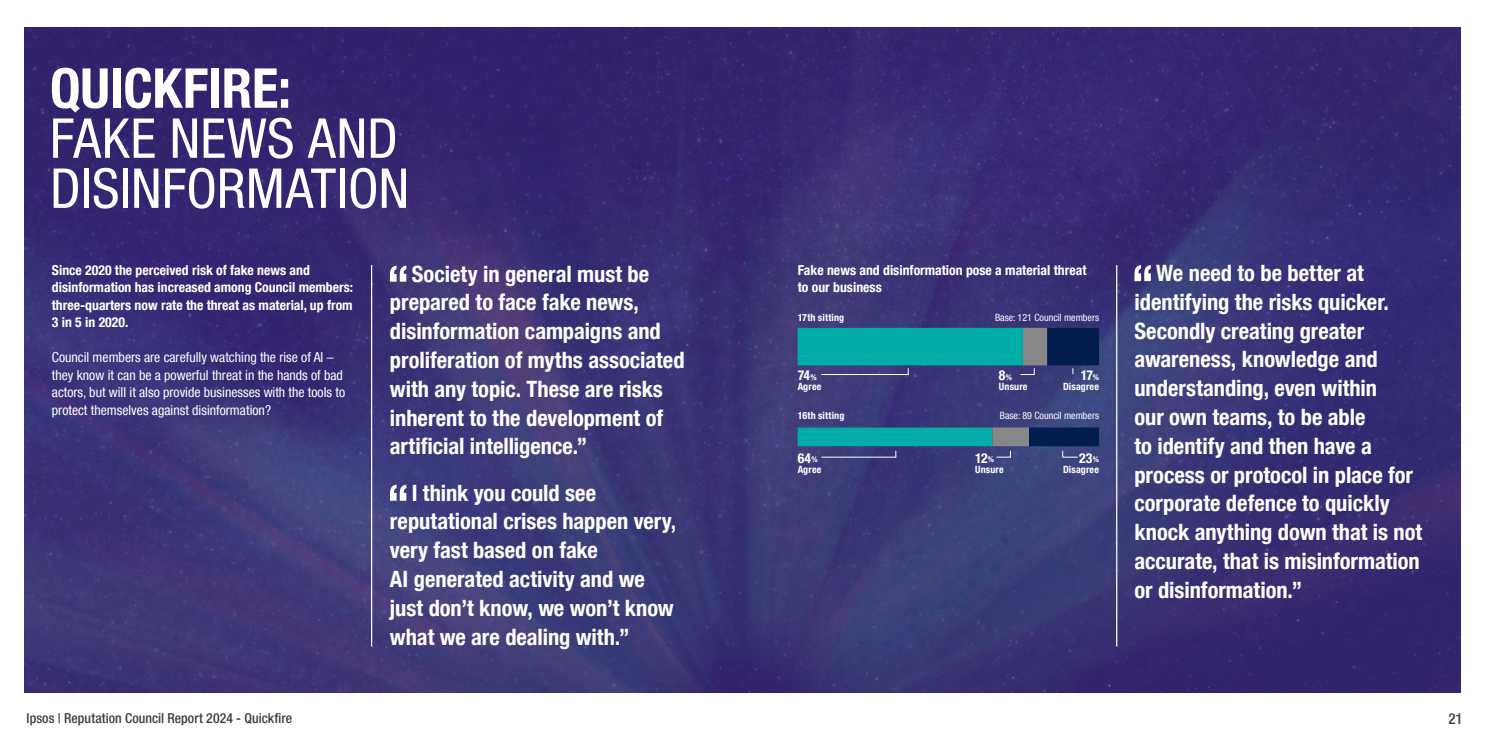
<style>
.page{position:relative;width:1489px;height:745px;background:#fff}
.page>*{position:absolute;margin:0;border:0;box-sizing:border-box;transform-origin:0 0}
.t1{font:condensed 55px/50px "Helvetica Neue LT Com";letter-spacing:.005em;color:#fff}
.t2{font:700 condensed 22.5px/28.8px "Helvetica Neue LT Com";color:#fff}
.t3{font:500 condensed 15px "Helvetica Neue LT Com";color:#3e3e3f}
.t4{font:700 condensed 13.75px/17.5px "Helvetica Neue LT Com";color:#fff}
.t5{font:condensed 13.75px/17.5px "Helvetica Neue LT Com";color:#fff}
.t6{font:500 condensed 13.75px "Helvetica Neue LT Com";color:#3e3e3f}
.t7{font:700 condensed 10px "Helvetica Neue LT Com";letter-spacing:.015em;color:#fff}
.t8{font:condensed 10px "Helvetica Neue LT Com";color:#fff}
.s1{font-weight:700}
.s2{font-size:8px}
</style>
<div class="page">
<img style="left:25px;top:28px;width:1435px;height:664px">
<svg style="left:390px;top:265px;width:16px;height:16px"></svg>
<hr style="left:371px;top:265px;width:1px;height:381px;background:#fff">
<hr style="left:1116px;top:265px;width:1px;height:381px;background:#fff">
<svg style="left:390px;top:484px;width:16px;height:16px"></svg>
<svg style="left:1134px;top:265px;width:16px;height:16px"></svg>
<hr style="left:821px;top:374px;width:87px;height:1px;background:#fff">
<svg style="left:1020px;top:368px;width:14px;height:7px"></svg>
<div style="left:797px;top:327px;width:225px;height:38px;background:#00ada8"></div>
<div style="left:1022px;top:327px;width:25px;height:38px;background:#888787"></div>
<div style="left:1047px;top:327px;width:51px;height:38px;background:#001d4e"></div>
<hr style="left:821px;top:456px;width:75px;height:1px;background:#fff">
<svg style="left:996px;top:450px;width:15px;height:7px"></svg>
<svg style="left:1062px;top:450px;width:15px;height:7px"></svg>
<div style="left:797px;top:427px;width:195px;height:19px;background:#00ada8"></div>
<div style="left:992px;top:427px;width:36px;height:19px;background:#888787"></div>
<div style="left:1028px;top:427px;width:70px;height:19px;background:#001d4e"></div>
<h2 class="t1" style="left:50px;top:63px;width:361px"><span class="s1">QUICKFIRE:<br></span>FAKE NEWS AND<br>DISINFORMATION</h2>
<p class="t4" style="left:52px;top:261px;width:303px">Since 2020 the perceived risk of fake news and disinformation has increased among Council members: three-quarters now rate the threat as material, up from 3 in 5 in 2020.</p>
<p class="t5" style="left:52px;top:348px;width:295px">Council members are carefully watching the rise of AI – they know it can be a powerful threat in the hands of bad actors, but will it also provide businesses with the tools to protect themselves against disinformation?</p>
<p class="t2" style="left:390px;top:259px;width:296px;text-indent:22px">Society in general must be prepared to face fake news, disinformation campaigns and proliferation of myths associated with any topic. These are risks inherent to the development of</p>
<p class="t2" style="left:390px;top:432px;width:199px">artificial intelligence.”</p>
<p class="t2" style="left:390px;top:478px;width:288px;text-indent:22px">I think you could see reputational crises happen very, very fast based on fake<br>AI generated activity and we just don’t know, we won’t know</p>
<p class="t2" style="left:390px;top:622px;width:241px">what we are dealing with.”</p>
<p class="t4" style="left:797px;top:261px;width:290px">Fake news and disinformation pose a material threat to our business</p>
<p class="t7" style="left:797px;top:311px;width:48px">17th sitting</p>
<p class="t8" style="left:995px;top:311px;width:105px">Base: 121 Council members</p>
<p class="t4" style="left:797px;top:366px;width:21px">74<span class="s2">%</span></p>
<p class="t7" style="left:797px;top:380px;width:25px">Agree</p>
<p class="t4" style="left:998px;top:366px;width:15px">8<span class="s2">%</span></p>
<p class="t7" style="left:998px;top:380px;width:30px">Unsure</p>
<p class="t4" style="left:1080px;top:366px;width:20px">17<span class="s2">%</span></p>
<p class="t7" style="left:1062px;top:380px;width:38px">Disagree</p>
<p class="t7" style="left:797px;top:409px;width:48px">16th sitting</p>
<p class="t8" style="left:999px;top:409px;width:101px">Base: 89 Council members</p>
<p class="t4" style="left:975px;top:449px;width:20px">12<span class="s2">%</span></p>
<p class="t7" style="left:975px;top:463px;width:30px">Unsure</p>
<p class="t4" style="left:797px;top:449px;width:22px">64<span class="s2">%</span></p>
<p class="t7" style="left:797px;top:463px;width:25px">Agree</p>
<p class="t4" style="left:1079px;top:449px;width:21px">23<span class="s2">%</span></p>
<p class="t7" style="left:1062px;top:463px;width:38px">Disagree</p>
<p class="t2" style="left:1134px;top:258px;width:289px;text-indent:22px">We need to be better at identifying the risks quicker.<br>Secondly creating greater awareness, knowledge and understanding, even within<br>our own teams, to be able<br>to identify and then have a process or protocol in place for corporate defence to quickly knock anything down that is not accurate, that is misinformation</p>
<p class="t2" style="left:1134px;top:575px;width:169px">or disinformation.”</p>
<p class="t6" style="left:27px;top:709px;width:267px">Ipsos | Reputation Council Report 2024 - Quickfire</p>
<p class="t3" style="left:1448px;top:709px;width:16px">21</p>
</div>
